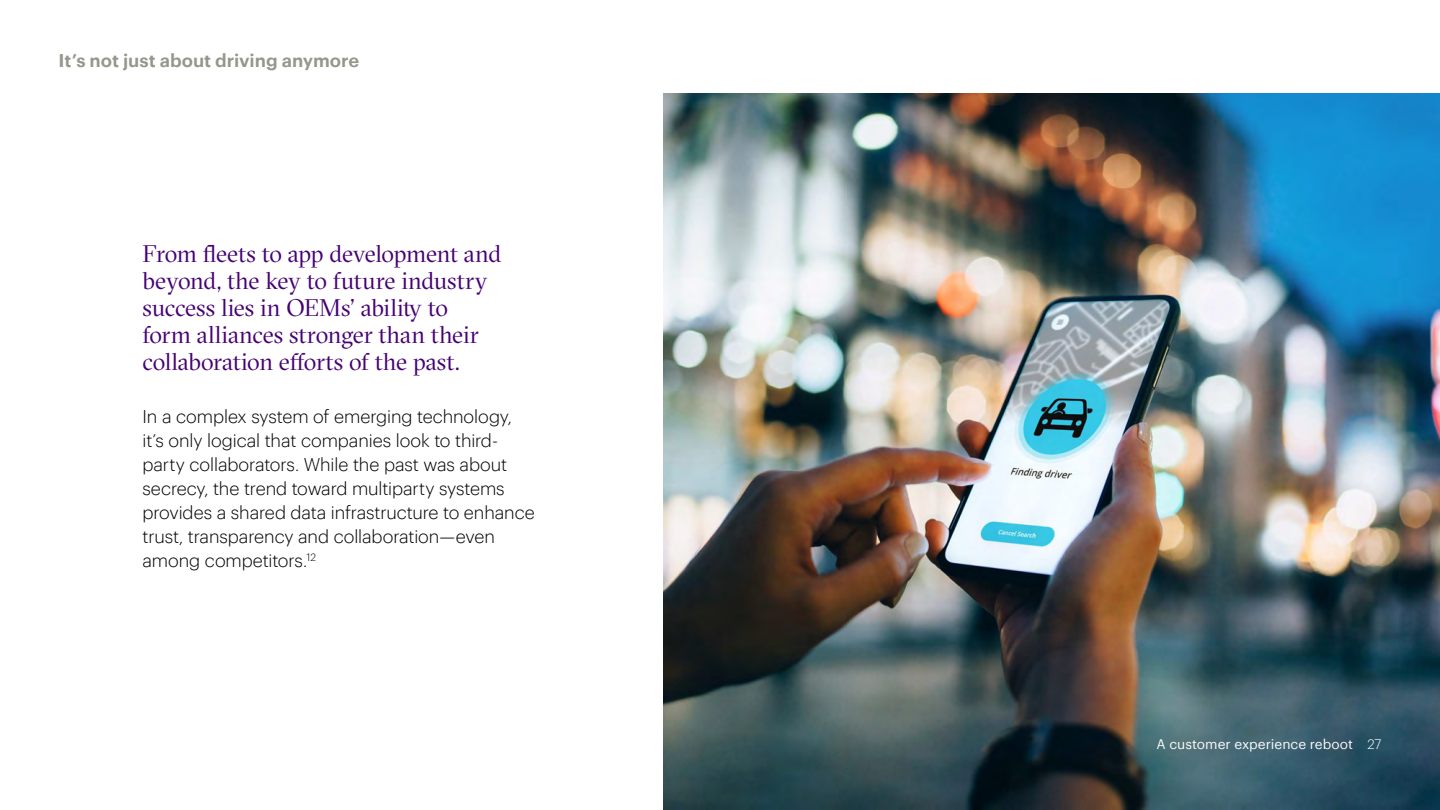
<style>
.page{position:relative;width:1440px;height:810px;background:#fff}
.page>*{position:absolute;margin:0;border:0;box-sizing:border-box;transform-origin:0 0}
.t1{font:24px/27px "GT Sectra Fine";letter-spacing:-.01em;color:#460073}
.t2{font:300 18px/24px "Graphik";letter-spacing:-.01em;color:#000}
.t3{font:600 18px "Graphik";color:#96968c}
.t4{font:13.5px "Graphik";color:#fff}
.s1{font-weight:300}
</style>
<div class="page">
<img style="left:663px;top:93px;width:777px;height:717px">
<p class="t3" style="left:58px;top:47px;width:302px">It’s not just about driving anymore</p>
<h1 class="t1" style="left:142px;top:240px;width:361px">From fleets to app development and beyond, the key to future industry success lies in OEMs’ ability to form alliances stronger than their collaboration efforts of the past.</h1>
<p class="t2" style="left:142px;top:403px;width:394px">In a complex system of emerging technology, it’s only logical that companies look to third&shy;party collaborators. While the past was about secrecy, the trend toward multiparty systems provides a shared data infrastructure to enhance trust, transparency and collaboration—even among competitors.<sup>12</sup></p>
<p class="t4" style="left:1156px;top:734px;width:227px">A customer experience reboot <span class="s1">27</span></p>
</div>
